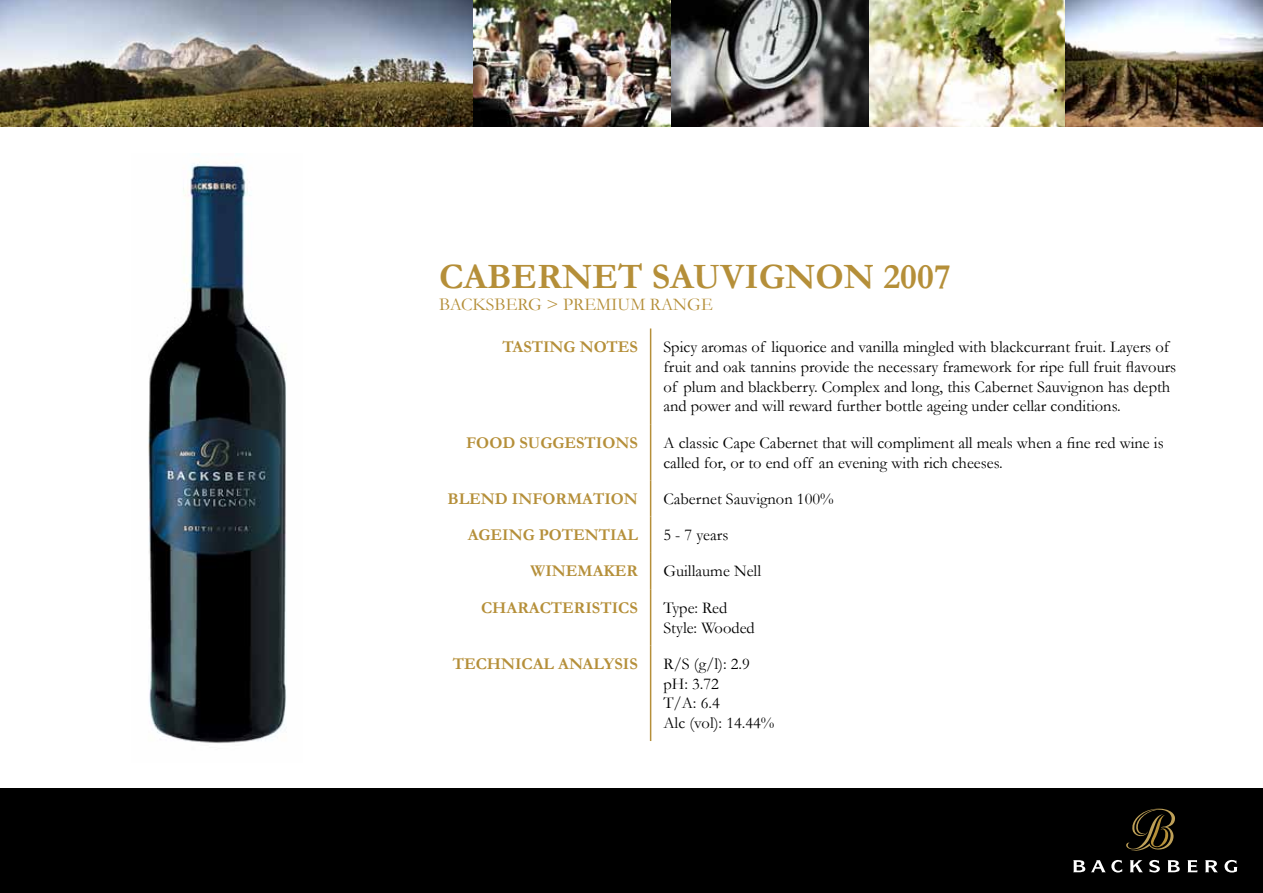
<style>
.page{position:relative;width:1263px;height:893px;background:#fff}
.page>*{position:absolute;margin:0;border:0;box-sizing:border-box;transform-origin:0 0}
.t1{font:700 36px "Garamond";color:#b58f39}
.t2{font:18px "Garamond";color:#b58f39}
.t3{font:16.5px/19.8px "Garamond";color:#000}
.t4{font:700 16.5px "Garamond";color:#b58f39}
</style>
<div class="page">
<div style="left:0;top:788px;width:1263px;height:105px;background:#000"></div>
<img style="left:0;top:0;width:1263px;height:126px">
<svg style="left:1073px;top:860px;width:12px;height:12px"></svg>
<svg style="left:1091px;top:860px;width:31px;height:12px"></svg>
<svg style="left:1130px;top:860px;width:13px;height:12px"></svg>
<svg style="left:1149px;top:860px;width:11px;height:12px"></svg>
<svg style="left:1167px;top:860px;width:13px;height:12px"></svg>
<svg style="left:1187px;top:860px;width:10px;height:12px"></svg>
<svg style="left:1205px;top:860px;width:13px;height:12px"></svg>
<svg style="left:1224px;top:860px;width:13px;height:12px"></svg>
<svg style="left:1126px;top:809px;width:49px;height:42px"></svg>
<hr style="left:650px;top:328px;width:1px;height:96px;background:#b58f39">
<hr style="left:650px;top:424px;width:1px;height:56px;background:#b58f39">
<hr style="left:650px;top:480px;width:1px;height:37px;background:#b58f39">
<hr style="left:650px;top:517px;width:1px;height:36px;background:#b58f39">
<hr style="left:650px;top:553px;width:1px;height:36px;background:#b58f39">
<hr style="left:650px;top:589px;width:1px;height:56px;background:#b58f39">
<hr style="left:650px;top:645px;width:1px;height:96px;background:#b58f39">
<img style="left:148px;top:153px;width:139px;height:591px">
<h1 class="t1" style="left:439px;top:255px;width:513px">CABERNET SAUVIGNON 2007</h1>
<p class="t2" style="left:439px;top:293px;width:275px">BACKSBERG &gt; PREMIUM RANGE</p>
<p class="t4" style="left:502px;top:337px;width:137px">TASTING NOTES</p>
<p class="t3" style="left:663px;top:337px;width:514px">Spicy aromas of liquorice and vanilla mingled with blackcurrant fruit. Layers of fruit and oak tannins provide the necessary framework for ripe full fruit flavours of plum and blackberry. Complex and long, this Cabernet Sauvignon has depth and power and will reward further bottle ageing under cellar conditions.</p>
<p class="t4" style="left:466px;top:433px;width:173px">FOOD SUGGESTIONS</p>
<p class="t3" style="left:663px;top:432px;width:502px">A classic Cape Cabernet that will compliment all meals when a fine red wine is called for, or to end off an evening with rich cheeses.</p>
<p class="t4" style="left:448px;top:489px;width:192px">BLEND INFORMATION</p>
<p class="t3" style="left:663px;top:489px;width:172px">Cabernet Sauvignon 100%</p>
<p class="t4" style="left:468px;top:525px;width:172px">AGEING POTENTIAL</p>
<p class="t3" style="left:663px;top:525px;width:66px">5 - 7 years</p>
<p class="t4" style="left:531px;top:561px;width:109px">WINEMAKER</p>
<p class="t3" style="left:663px;top:561px;width:99px">Guillaume Nell</p>
<p class="t4" style="left:481px;top:598px;width:158px">CHARACTERISTICS</p>
<p class="t3" style="left:663px;top:597px;width:93px">Type: Red<br>Style: Wooded</p>
<p class="t4" style="left:453px;top:654px;width:187px">TECHNICAL ANALYSIS</p>
<p class="t3" style="left:663px;top:654px;width:113px">R/S (g/l): 2.9 pH: 3.72<br>T/A: 6.4<br>Alc (vol): 14.44%</p>
</div>
